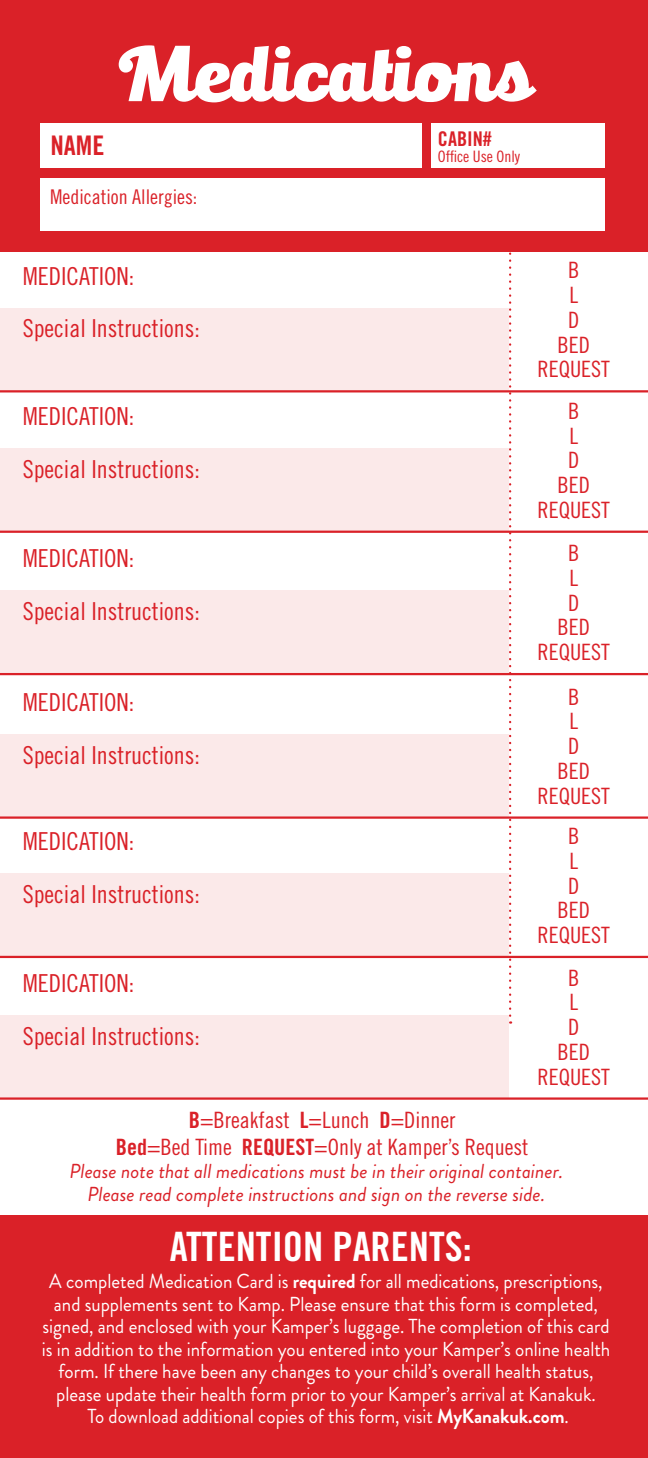
<style>
.page{position:relative;width:648px;height:1458px;background:#fff}
.page>*{position:absolute;margin:0;border:0;box-sizing:border-box;transform-origin:0 0}
.t1{font:72px "Bulletto Killa";color:#fff}
.t2{font:40.5px "Trade Gothic Bold Cond Twenty";color:#fff}
.t3{font:27px "Trade Gothic Bold Cond Twenty";color:#da2128}
.t4{font:24.75px "Trade Gothic Cond Eighteen";color:#da2128}
.t5{font:22.5px "Trade Gothic Cond Eighteen";color:#da2128}
.t6{font:20.25px/22.5px "Brandon Grotesque";color:#fff;text-align:center;scale:.94 1}
.t7{font:italic 20.25px/22.5px "Brandon Grotesque";color:#da2128;text-align:center}
.t8{font:20.25px "Trade Gothic Cond Eighteen";color:#da2128}
.t9{font:20.25px "Trade Gothic Bold Cond Twenty";color:#da2128}
.t10{font:15.75px "Trade Gothic Cond Eighteen";color:#da2128}
.s1{font-family:"Trade Gothic Bold Cond Twenty"}
.s2{font-weight:700}
</style>
<div class="page">
<div style="left:0;top:308px;width:509px;height:84px;background:#fbe9e9"></div>
<div style="left:0;top:448px;width:509px;height:84px;background:#fbe9e9"></div>
<div style="left:0;top:591px;width:509px;height:83px;background:#fbe9e9"></div>
<div style="left:0;top:734px;width:509px;height:84px;background:#fbe9e9"></div>
<div style="left:0;top:873px;width:509px;height:84px;background:#fbe9e9"></div>
<div style="left:0;top:1015px;width:509px;height:84px;background:#fbe9e9"></div>
<hr style="left:0;top:390px;width:648px;height:2px;background:#da2128">
<hr style="left:0;top:531px;width:648px;height:2px;background:#da2128">
<hr style="left:0;top:673px;width:648px;height:2px;background:#da2128">
<hr style="left:0;top:816px;width:648px;height:3px;background:#da2128">
<hr style="left:0;top:956px;width:648px;height:2px;background:#da2128">
<hr style="left:0;top:1097px;width:648px;height:3px;background:#da2128">
<svg style="left:509px;top:251px;width:2px;height:773px"></svg>
<div style="left:0;top:0;width:648px;height:251px;background:#da2128"></div>
<div style="left:0;top:1215px;width:648px;height:243px;background:#da2128"></div>
<div style="left:41px;top:124px;width:381px;height:44px;background:#fff"></div>
<div style="left:431px;top:124px;width:174px;height:44px;background:#fff"></div>
<div style="left:41px;top:178px;width:564px;height:52px;background:#fff"></div>
<p class="t1" style="left:372px;top:34px;width:162px">▼ □■▲</p>
<p class="t3" style="left:50px;top:129px;width:55px">NAME</p>
<p class="t9" style="left:438px;top:126px;width:55px">CABIN#</p>
<p class="t8" style="left:50px;top:184px;width:149px">Medication Allergies:</p>
<p class="t10" style="left:438px;top:147px;width:84px">Office Use Only</p>
<p class="t4" style="left:23px;top:261px;width:113px">MEDICATION:</p>
<p class="t4" style="left:23px;top:314px;width:179px">Special Instructions:</p>
<p class="t4" style="left:23px;top:402px;width:113px">MEDICATION:</p>
<p class="t4" style="left:23px;top:454px;width:179px">Special Instructions:</p>
<p class="t4" style="left:23px;top:544px;width:113px">MEDICATION:</p>
<p class="t4" style="left:23px;top:597px;width:179px">Special Instructions:</p>
<p class="t4" style="left:23px;top:687px;width:113px">MEDICATION:</p>
<p class="t4" style="left:23px;top:740px;width:179px">Special Instructions:</p>
<p class="t4" style="left:23px;top:827px;width:113px">MEDICATION:</p>
<p class="t4" style="left:23px;top:879px;width:179px">Special Instructions:</p>
<p class="t4" style="left:23px;top:968px;width:113px">MEDICATION:</p>
<p class="t4" style="left:23px;top:1021px;width:179px">Special Instructions:</p>
<p class="t5" style="left:189px;top:1106px;width:268px"><span class="s1">B</span>=Breakfast <span class="s1">L</span>=Lunch <span class="s1">D</span>=Dinner</p>
<p class="t5" style="left:116px;top:1133px;width:414px"><span class="s1">Bed</span>=Bed Time <span class="s1">REQUEST</span>=Only at Kamper’s Request</p>
<p class="t5" style="left:568px;top:257px;width:13px">B</p>
<p class="t5" style="left:569px;top:282px;width:10px">L</p>
<p class="t5" style="left:568px;top:307px;width:13px">D</p>
<p class="t5" style="left:558px;top:331px;width:34px">BED</p>
<p class="t5" style="left:538px;top:356px;width:74px">REQUEST</p>
<p class="t5" style="left:568px;top:397px;width:13px">B</p>
<p class="t5" style="left:569px;top:422px;width:10px">L</p>
<p class="t5" style="left:568px;top:447px;width:13px">D</p>
<p class="t5" style="left:558px;top:472px;width:34px">BED</p>
<p class="t5" style="left:538px;top:496px;width:74px">REQUEST</p>
<p class="t5" style="left:568px;top:540px;width:13px">B</p>
<p class="t5" style="left:569px;top:565px;width:10px">L</p>
<p class="t5" style="left:568px;top:589px;width:13px">D</p>
<p class="t5" style="left:558px;top:614px;width:34px">BED</p>
<p class="t5" style="left:538px;top:639px;width:74px">REQUEST</p>
<p class="t5" style="left:568px;top:683px;width:13px">B</p>
<p class="t5" style="left:569px;top:708px;width:10px">L</p>
<p class="t5" style="left:568px;top:733px;width:13px">D</p>
<p class="t5" style="left:558px;top:758px;width:34px">BED</p>
<p class="t5" style="left:538px;top:782px;width:74px">REQUEST</p>
<p class="t5" style="left:568px;top:823px;width:13px">B</p>
<p class="t5" style="left:569px;top:847px;width:10px">L</p>
<p class="t5" style="left:568px;top:872px;width:13px">D</p>
<p class="t5" style="left:558px;top:897px;width:34px">BED</p>
<p class="t5" style="left:538px;top:922px;width:74px">REQUEST</p>
<p class="t5" style="left:568px;top:964px;width:13px">B</p>
<p class="t5" style="left:569px;top:989px;width:10px">L</p>
<p class="t5" style="left:568px;top:1014px;width:13px">D</p>
<p class="t5" style="left:558px;top:1039px;width:34px">BED</p>
<p class="t5" style="left:538px;top:1063px;width:74px">REQUEST</p>
<p class="t7" style="left:69px;top:1161px;width:495px">Please note that all medications must be in their original container.<br>Please read complete instructions and sign on the reverse side.</p>
<p class="t2" style="left:170px;top:1222px;width:304px">ATTENTION PARENTS:</p>
<p class="t6" style="left:42px;top:1271px;width:607px">A completed Medication Card is <span class="s2">required</span> for all medications, prescriptions, and supplements sent to Kamp. Please ensure that this form is completed, signed, and enclosed with your Kamper’s luggage. The completion of this card is in addition to the information you entered into your Kamper’s online health form. If there have been any changes to your child’s overall health status, please update their health form prior to your Kamper’s arrival at Kanakuk.</p>
<p class="t6" style="left:87px;top:1406px;width:514px">To download additional copies of this form, visit <span class="s2">MyKanakuk.com</span>.</p>
</div>
